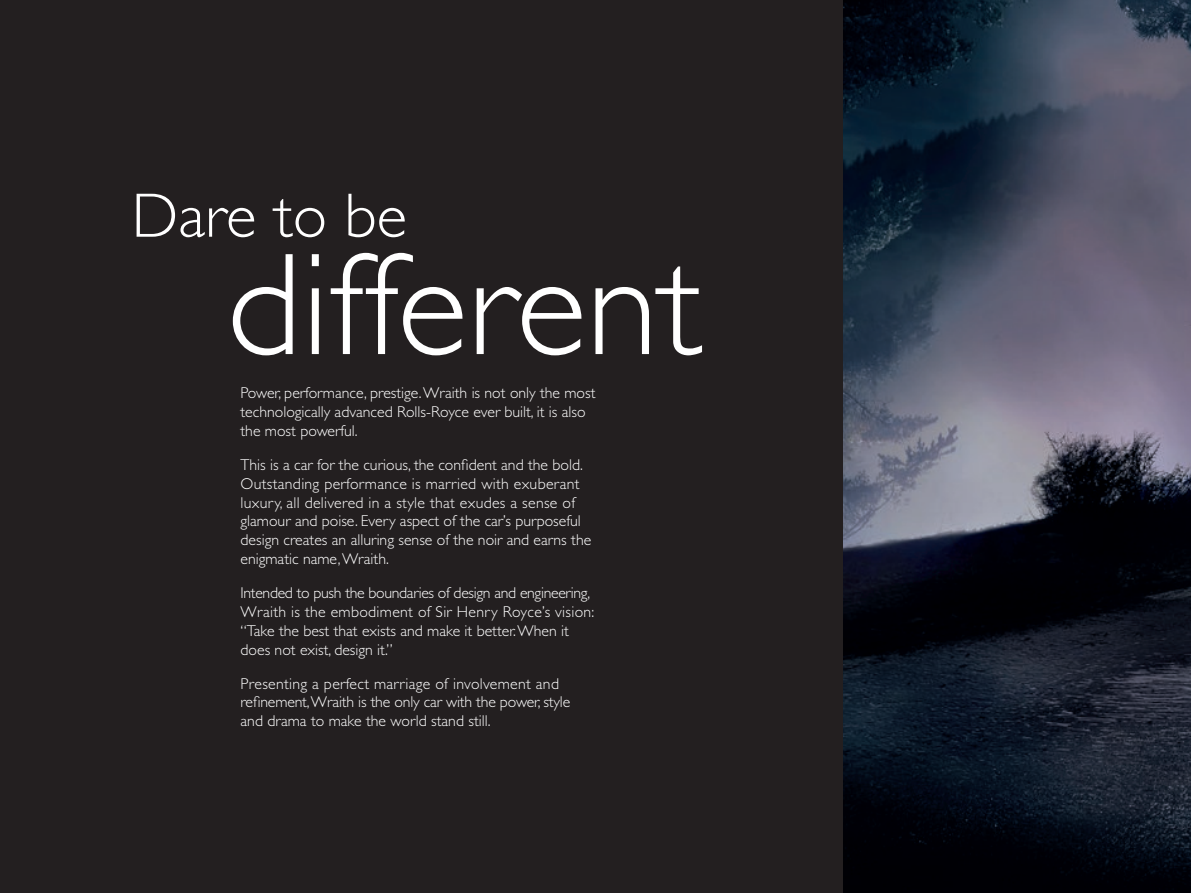
<style>
.page{position:relative;width:1191px;height:893px;background:#231f20}
.page>*{position:absolute;margin:0;border:0;box-sizing:border-box;transform-origin:0 0}
.t1{font:300 146.47px "Gill Alt One";color:#fff}
.t2{font:300 63px "Gill Alt One";color:#fff}
.t3{font:300 15.75px/18.9px "Gill Alt One";color:#fff}
</style>
<div class="page">
<img style="left:843px;top:0;width:348px;height:893px">
<h2 class="t2" style="left:132px;top:180px;width:277px">Dare to be</h2>
<h1 class="t1" style="left:227px;top:223px;width:477px">different</h1>
<p class="t3" style="left:240px;top:383px;width:356px">Power, performance, prestige. Wraith is not only the most technologically advanced Rolls-Royce ever built, it is also the most powerful.</p>
<p class="t3" style="left:240px;top:455px;width:352px">This is a car for the curious, the confident and the bold.<br>Outstanding performance is married with exuberant luxury, all delivered in a style that exudes a sense of glamour and poise. Every aspect of the car’s purposeful design creates an alluring sense of the noir and earns the enigmatic name, Wraith.</p>
<p class="t3" style="left:240px;top:583px;width:355px">Intended to push the boundaries of design and engineering, Wraith is the embodiment of Sir Henry Royce’s vision: “Take the best that exists and make it better. When it does not exist, design it.”</p>
<p class="t3" style="left:240px;top:674px;width:331px">Presenting a perfect marriage of involvement and refinement, Wraith is the only car with the power, style and drama to make the world stand still.</p>
</div>
